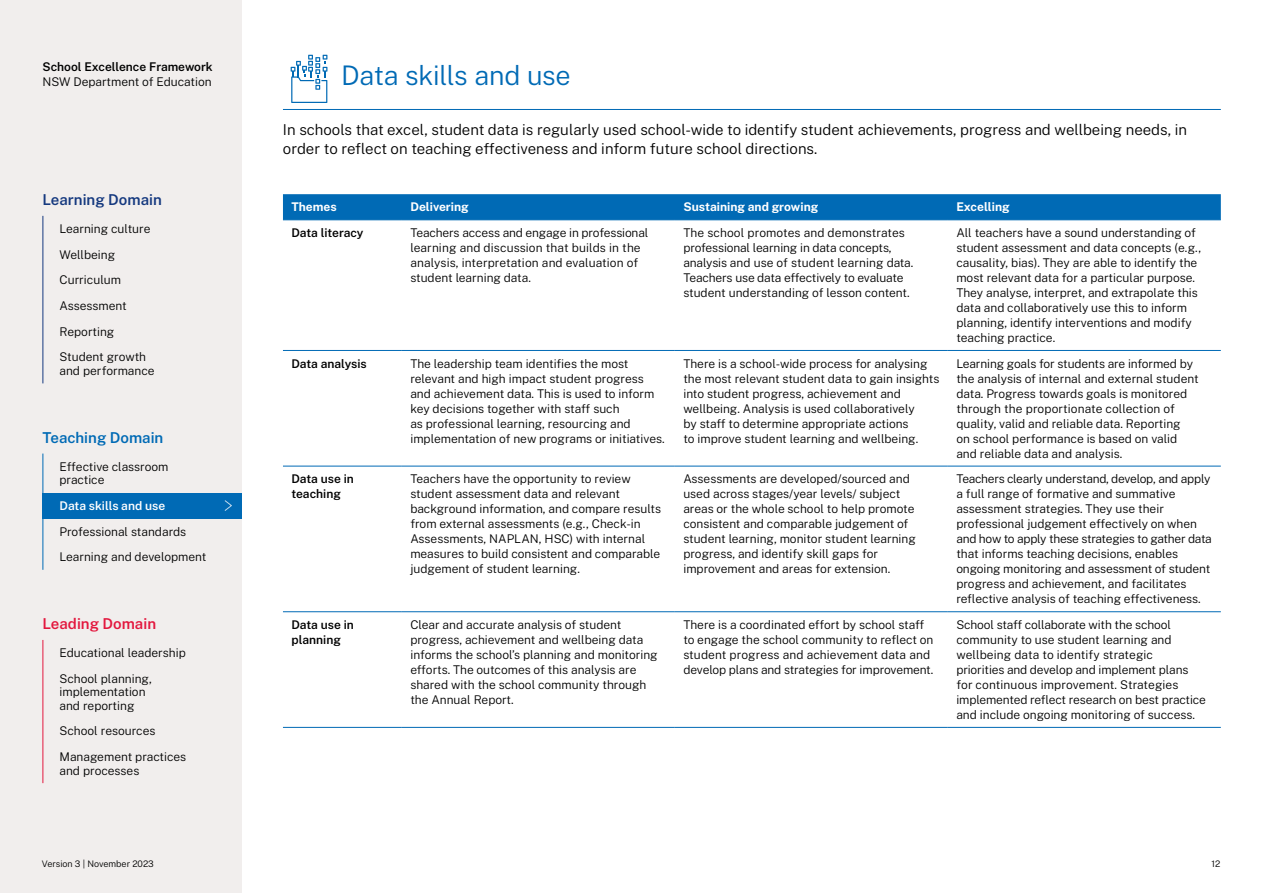
<style>
.page{position:relative;width:1263px;height:893px;background:#fff}
.page>*{position:absolute;margin:0;border:0;box-sizing:border-box;transform-origin:0 0}
.t1{font:300 27px "Public Sans";letter-spacing:-.01em;color:#006ab5}
.t2{font:300 15px/18.3px "Public Sans";color:#000}
.t3{font:600 15px "Public Sans";color:#15397f}
.t4{font:600 15px "Public Sans";color:#006ab5}
.t5{font:600 15px "Public Sans";color:#e3173e}
.t6{font:300 12px/15px "Public Sans";color:#000}
.t7{font:600 12px/15px "Public Sans";color:#000}
.t8{font:700 12px "Public Sans";color:#fff}
.t9{font:600 12px "Public Sans";color:#fff}
.t10{font:300 9px "Public Sans";color:#000}
</style>
<div class="page">
<div style="left:0;top:0;width:242px;height:893px;background:#f1eeed"></div>
<hr style="left:283px;top:109px;width:938px;height:1px;background:#006ab5">
<hr style="left:43px;top:216px;width:1px;height:167px;background:#15397f">
<hr style="left:43px;top:454px;width:1px;height:116px;background:#006ab5">
<hr style="left:43px;top:640px;width:1px;height:143px;background:#e3173e">
<svg style="left:291px;top:55px;width:36px;height:48px"></svg>
<svg style="left:283px;top:194px;width:938px;height:26px;background:#026bb5"></svg>
<hr style="left:283px;top:220px;width:119px;height:1px;background:#006ab5">
<hr style="left:402px;top:220px;width:273px;height:1px;background:#006ab5">
<hr style="left:675px;top:220px;width:273px;height:1px;background:#006ab5">
<hr style="left:948px;top:220px;width:273px;height:1px;background:#006ab5">
<hr style="left:283px;top:350px;width:119px;height:1px;background:#006ab5">
<hr style="left:402px;top:350px;width:273px;height:1px;background:#006ab5">
<hr style="left:675px;top:350px;width:273px;height:1px;background:#006ab5">
<hr style="left:948px;top:350px;width:273px;height:1px;background:#006ab5">
<hr style="left:283px;top:466px;width:119px;height:1px;background:#006ab5">
<hr style="left:402px;top:466px;width:273px;height:1px;background:#006ab5">
<hr style="left:675px;top:466px;width:273px;height:1px;background:#006ab5">
<hr style="left:948px;top:466px;width:273px;height:1px;background:#006ab5">
<hr style="left:283px;top:611px;width:119px;height:1px;background:#006ab5">
<hr style="left:402px;top:611px;width:273px;height:1px;background:#006ab5">
<hr style="left:675px;top:611px;width:273px;height:1px;background:#006ab5">
<hr style="left:948px;top:611px;width:273px;height:1px;background:#006ab5">
<hr style="left:283px;top:727px;width:119px;height:1px;background:#006ab5">
<hr style="left:402px;top:727px;width:273px;height:1px;background:#006ab5">
<hr style="left:675px;top:727px;width:273px;height:1px;background:#006ab5">
<hr style="left:948px;top:727px;width:273px;height:1px;background:#006ab5">
<div style="left:43px;top:493px;width:199px;height:25px;background:#006ab5"></div>
<svg style="left:224px;top:500px;width:8px;height:11px"></svg>
<p class="t7" style="left:43px;top:59px;width:172px">School Excellence Framework</p>
<p class="t6" style="left:43px;top:74px;width:171px">NSW Department of Education</p>
<p class="t3" style="left:43px;top:190px;width:121px">Learning Domain</p>
<p class="t6" style="left:60px;top:221px;width:92px">Learning culture</p>
<p class="t6" style="left:60px;top:246px;width:57px">Wellbeing</p>
<p class="t6" style="left:60px;top:267px;width:69px;line-height:25.7px">Curriculum<br>Assessment<br>Reporting</p>
<p class="t6" style="left:60px;top:350px;width:97px;line-height:13.5px">Student growth and performance</p>
<p class="t4" style="left:43px;top:427px;width:122px">Teaching Domain</p>
<p class="t6" style="left:60px;top:459px;width:110px;line-height:13.5px">Effective classroom practice</p>
<p class="t9" style="left:60px;top:498px;width:107px">Data skills and use</p>
<p class="t6" style="left:60px;top:492px;width:148px;line-height:25.7px;text-indent:48px">ls and use<br>Professional standards<br>Learning and development</p>
<p class="t5" style="left:43px;top:614px;width:115px">Leading Domain</p>
<p class="t6" style="left:60px;top:645px;width:128px">Educational leadership</p>
<p class="t6" style="left:60px;top:671px;width:94px;line-height:13.5px">School planning, implementation and reporting</p>
<p class="t6" style="left:60px;top:718px;width:128px;line-height:25.7px">School resources<br>Management practices</p>
<p class="t6" style="left:60px;top:762px;width:81px">and processes</p>
<h1 class="t1" style="left:341px;top:57px;width:231px">Data skills and use</h1>
<p class="t2" style="left:283px;top:120px;width:905px">In schools that excel, student data is regularly used school-wide to identify student achievements, progress and wellbeing needs, in order to reflect on teaching effectiveness and inform future school directions.</p>
<p class="t8" style="left:291px;top:199px;width:47px">Themes</p>
<p class="t8" style="left:410px;top:199px;width:60px">Delivering</p>
<p class="t8" style="left:683px;top:199px;width:136px">Sustaining and growing</p>
<p class="t8" style="left:956px;top:199px;width:55px">Excelling</p>
<p class="t7" style="left:291px;top:225px;width:74px">Data literacy</p>
<p class="t6" style="left:410px;top:225px;width:240px">Teachers access and engage in professional learning and discussion that builds in the analysis, interpretation and evaluation of student learning data.</p>
<p class="t6" style="left:683px;top:225px;width:231px">The school promotes and demonstrates professional learning in data concepts, analysis and use of student learning data.<br>Teachers use data effectively to evaluate student understanding of lesson content.</p>
<p class="t6" style="left:956px;top:225px;width:246px">All teachers have a sound understanding of student assessment and data concepts (e.g., causality, bias). They are able to identify the most relevant data for a particular purpose.<br>They analyse, interpret, and extrapolate this data and collaboratively use this to inform planning, identify interventions and modify teaching practice.</p>
<p class="t7" style="left:291px;top:355px;width:77px">Data analysis</p>
<p class="t6" style="left:410px;top:355px;width:256px">The leadership team identifies the most relevant and high impact student progress and achievement data. This is used to inform key decisions together with staff such<br>as professional learning, resourcing and implementation of new programs or initiatives.</p>
<p class="t6" style="left:683px;top:355px;width:257px">There is a school-wide process for analysing the most relevant student data to gain insights into student progress, achievement and wellbeing. Analysis is used collaboratively<br>by staff to determine appropriate actions<br>to improve student learning and wellbeing.</p>
<p class="t6" style="left:956px;top:355px;width:244px">Learning goals for students are informed by the analysis of internal and external student data. Progress towards goals is monitored through the proportionate collection of quality, valid and reliable data. Reporting<br>on school performance is based on valid and reliable data and analysis.</p>
<p class="t7" style="left:291px;top:471px;width:64px">Data use in teaching</p>
<p class="t6" style="left:410px;top:471px;width:252px">Teachers have the opportunity to review student assessment data and relevant background information, and compare results from external assessments (e.g., Check-in Assessments, NAPLAN, HSC) with internal measures to build consistent and comparable judgement of student learning.</p>
<p class="t6" style="left:683px;top:471px;width:234px">Assessments are developed/sourced and used across stages/year levels/ subject areas or the whole school to help promote consistent and comparable judgement of student learning, monitor student learning progress, and identify skill gaps for improvement and areas for extension.</p>
<p class="t6" style="left:956px;top:471px;width:257px">Teachers clearly understand, develop, and apply a full range of formative and summative assessment strategies. They use their professional judgement effectively on when and how to apply these strategies to gather data that informs teaching decisions, enables ongoing monitoring and assessment of student progress and achievement, and facilitates reflective analysis of teaching effectiveness.</p>
<p class="t7" style="left:291px;top:617px;width:64px">Data use in planning</p>
<p class="t6" style="left:410px;top:617px;width:249px">Clear and accurate analysis of student progress, achievement and wellbeing data informs the school’s planning and monitoring efforts. The outcomes of this analysis are shared with the school community through the Annual Report.</p>
<p class="t6" style="left:683px;top:617px;width:251px">There is a coordinated effort by school staff to engage the school community to reflect on student progress and achievement data and develop plans and strategies for improvement.</p>
<p class="t6" style="left:956px;top:617px;width:251px">School staff collaborate with the school community to use student learning and wellbeing data to identify strategic<br>priorities and develop and implement plans for continuous improvement. Strategies implemented reflect research on best practice and include ongoing monitoring of success.</p>
<p class="t10" style="left:42px;top:858px;width:114px">Version 3 | November 2023</p>
<p class="t10" style="left:1211px;top:858px;width:10px">12</p>
</div>
